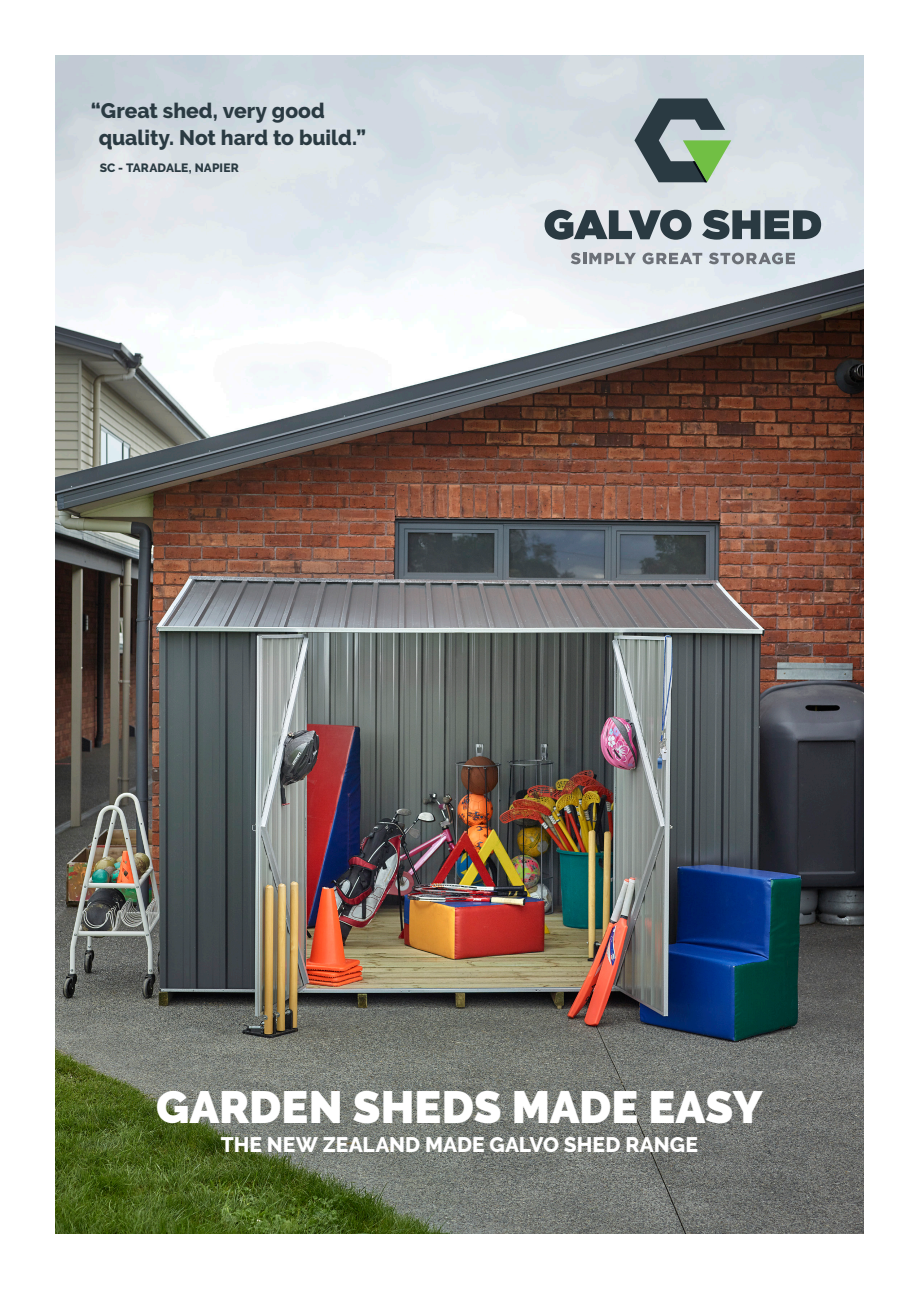
<style>
.page{position:relative;width:919px;height:1289px;background:#fff}
.page>*{position:absolute;margin:0;border:0;box-sizing:border-box;transform-origin:0 0}
.t1{font:900 45px "Raleway";color:#fff}
.t2{font:800 21px/27px "Raleway";color:#2a3a42}
.t3{font:800 21px "Raleway";letter-spacing:.005em;color:#fff}
.t4{font:800 12px "Raleway";letter-spacing:.01em;color:#2a3a42}
</style>
<div class="page">
<img style="left:55px;top:55px;width:808px;height:1178px">
<svg style="left:544px;top:210px;width:147px;height:30px;background:#727e84"></svg>
<svg style="left:702px;top:210px;width:119px;height:30px;background:#637078"></svg>
<svg style="left:634px;top:98px;width:97px;height:84px;background:#7b9087"></svg>
<svg style="left:570px;top:253px;width:65px;height:11px"></svg>
<svg style="left:642px;top:252px;width:60px;height:12px"></svg>
<svg style="left:708px;top:252px;width:87px;height:12px"></svg>
<p class="t2" style="left:99px;top:97px;width:269px;text-indent:-8px">“Great shed, very good quality. Not hard to build.”</p>
<p class="t4" style="left:100px;top:161px;width:141px">SC - TARADALE, NAPIER</p>
<h1 class="t1" style="left:156px;top:1080px;width:608px">GARDEN SHEDS MADE EASY</h1>
<p class="t3" style="left:221px;top:1132px;width:478px">THE NEW ZEALAND MADE GALVO SHED RANGE</p>
</div>
